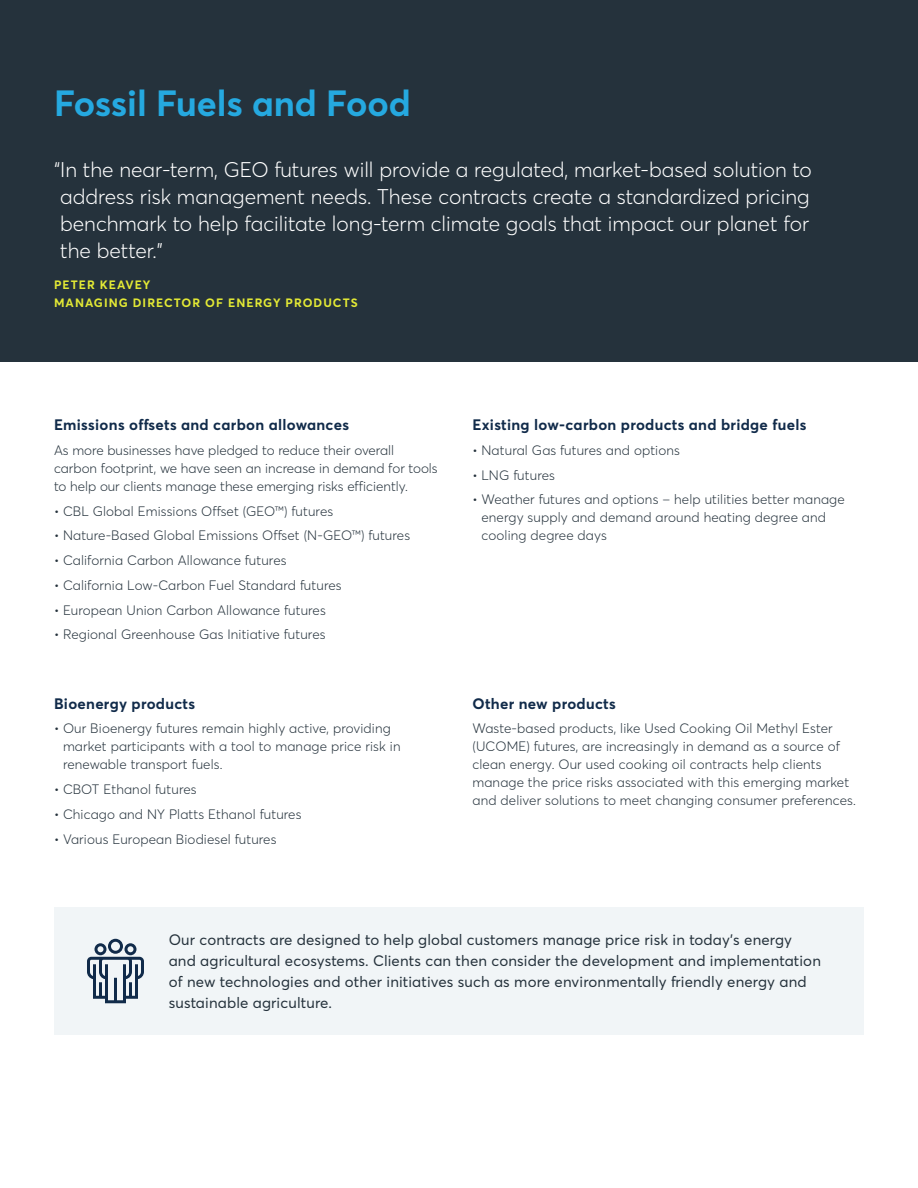
<style>
.page{position:relative;width:918px;height:1188px;background:#fff}
.page>*{position:absolute;margin:0;border:0;box-sizing:border-box;transform-origin:0 0}
.t1{font:700 36px "Averta";color:#25a9e0}
.t2{font:300 21px/27px "Averta";color:#fff}
.t3{font:15px/21px "Averta";letter-spacing:.01em;color:#25323c}
.t4{font:700 15px "Averta";letter-spacing:.02em;color:#112b4a}
.t5{font:300 13.5px/18px "Averta";letter-spacing:.01em;color:#25323c}
.t6{font:700 12px/18px "Averta";letter-spacing:.085em;color:#e3e935}
</style>
<div class="page">
<div style="left:0;top:0;width:918px;height:361px;background:#25323c"></div>
<div style="left:54px;top:907px;width:810px;height:128px;background:#f1f5f7"></div>
<svg style="left:87px;top:939px;width:57px;height:64px"></svg>
<h1 class="t1" style="left:54px;top:78px;width:358px">Fossil Fuels and Food</h1>
<p class="t2" style="left:54px;top:155px;width:759px">“In the near-term, GEO futures will provide a regulated, market-based solution to address risk management needs. These contracts create a standardized pricing benchmark to help facilitate long-term climate goals that impact our planet for the better.”</p>
<p class="t6" style="left:54px;top:276px;width:305px">PETER KEAVEY<br>MANAGING DIRECTOR OF ENERGY PRODUCTS</p>
<p class="t4" style="left:54px;top:414px;width:297px">Emissions offsets and carbon allowances</p>
<p class="t5" style="left:54px;top:441px;width:385px">As more businesses have pledged to reduce their overall carbon footprint, we have seen an increase in demand for tools to help our clients manage these emerging risks efficiently.</p>
<p class="t5" style="left:54px;top:501px;width:281px">• CBL Global Emissions Offset (GEO™) futures</p>
<p class="t5" style="left:54px;top:526px;width:358px">• Nature-Based Global Emissions Offset (N-GEO™) futures</p>
<p class="t5" style="left:54px;top:551px;width:234px">• California Carbon Allowance futures</p>
<p class="t5" style="left:54px;top:576px;width:289px">• California Low-Carbon Fuel Standard futures</p>
<p class="t5" style="left:54px;top:600px;width:273px">• European Union Carbon Allowance futures</p>
<p class="t5" style="left:54px;top:625px;width:273px">• Regional Greenhouse Gas Initiative futures</p>
<p class="t4" style="left:54px;top:693px;width:143px">Bioenergy products</p>
<p class="t5" style="left:63px;top:719px;width:339px;text-indent:-9px">• Our Bioenergy futures remain highly active, providing market participants with a tool to manage price risk in renewable transport fuels.</p>
<p class="t5" style="left:54px;top:780px;width:144px">• CBOT Ethanol futures</p>
<p class="t5" style="left:54px;top:805px;width:249px">• Chicago and NY Platts Ethanol futures</p>
<p class="t5" style="left:54px;top:829px;width:224px">• Various European Biodiesel futures</p>
<p class="t4" style="left:472px;top:414px;width:336px">Existing low-carbon products and bridge fuels</p>
<p class="t5" style="left:472px;top:441px;width:209px">• Natural Gas futures and options</p>
<p class="t5" style="left:472px;top:465px;width:84px">• LNG futures</p>
<p class="t5" style="left:482px;top:490px;width:365px;text-indent:-9px">• Weather futures and options – help utilities better manage energy supply and demand around heating degree and cooling degree days</p>
<p class="t4" style="left:472px;top:693px;width:145px">Other new products</p>
<p class="t5" style="left:472px;top:719px;width:385px">Waste-based products, like Used Cooking Oil Methyl Ester (UCOME) futures, are increasingly in demand as a source of clean energy. Our used cooking oil contracts help clients manage the price risks associated with this emerging market and deliver solutions to meet changing consumer preferences.</p>
<p class="t3" style="left:169px;top:928px;width:654px">Our contracts are designed to help global customers manage price risk in today’s energy and agricultural ecosystems. Clients can then consider the development and implementation of new technologies and other initiatives such as more environmentally friendly energy and sustainable agriculture.</p>
</div>
